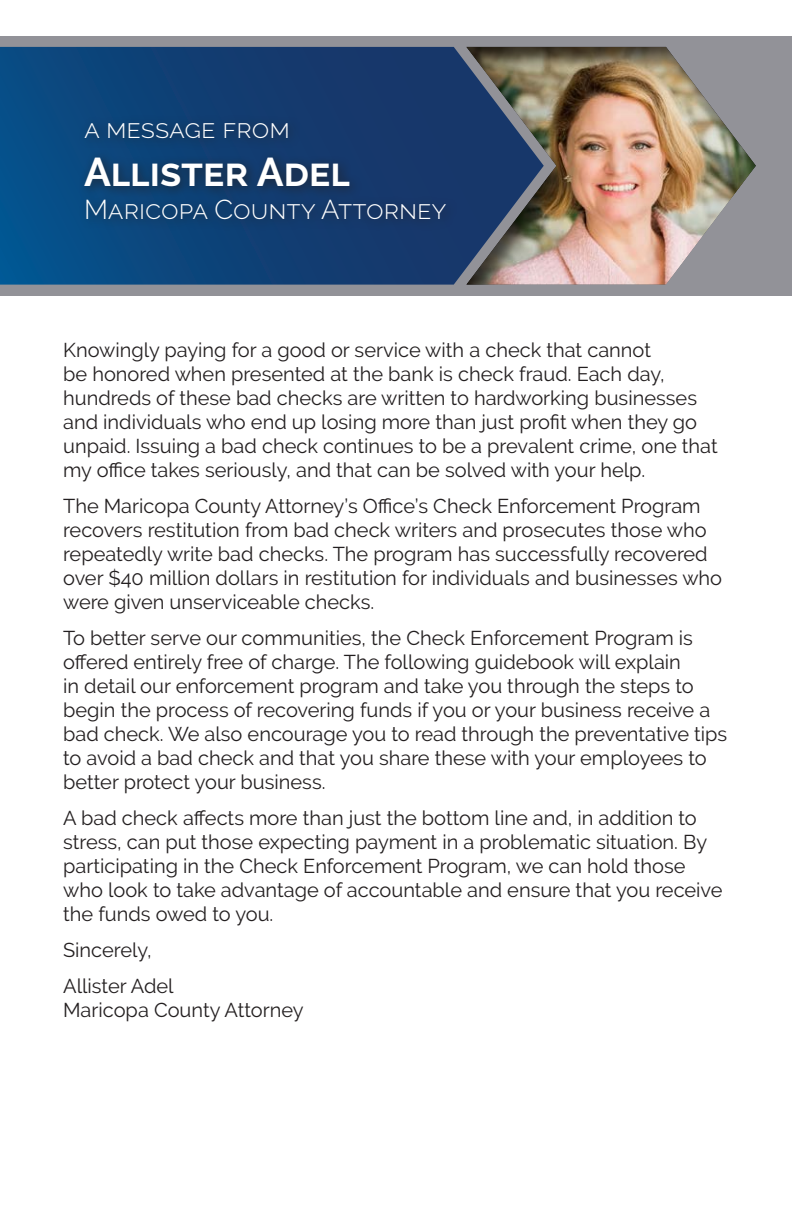
<style>
.page{position:relative;width:792px;height:1224px;background:#fff}
.page>*{position:absolute;margin:0;border:0;box-sizing:border-box;transform-origin:0 0}
.t1{font:700 40px "Raleway";color:#fff}
.t2{font:300 27.2px "Raleway";color:#fff}
.t3{font:20px/24px "Raleway";color:#231f20}
</style>
<div class="page">
<div style="left:0;top:36px;width:792px;height:260px;background:#929298"></div>
<svg style="left:0;top:47px;width:465px;height:238px;background:#0f4278"></svg>
<div style="left:465px;top:44px;width:292px;height:242px;background:#231f20;opacity:.75"></div>
<div style="left:78px;top:115px;width:381px;height:117px;background:#231f20;opacity:.75"></div>
<p class="t2" style="left:84px;top:113px;width:208px">a message from</p>
<p class="t1" style="left:84px;top:149px;width:267px">Allister Adel</p>
<p class="t2" style="left:84px;top:193px;width:364px">Maricopa County Attorney</p>
<p class="t3" style="left:63px;top:338px;width:656px">Knowingly paying for a good or service with a check that cannot<br>be honored when presented at the bank is check fraud. Each day, hundreds of these bad checks are written to hardworking businesses and individuals who end up losing more than just profit when they go unpaid. Issuing a bad check continues to be a prevalent crime, one that my office takes seriously, and that can be solved with your help.</p>
<p class="t3" style="left:63px;top:494px;width:661px">The Maricopa County Attorney’s Office’s Check Enforcement Program recovers restitution from bad check writers and prosecutes those who repeatedly write bad checks. The program has successfully recovered over $40 million dollars in restitution for individuals and businesses who were given unserviceable checks.</p>
<p class="t3" style="left:63px;top:626px;width:666px">To better serve our communities, the Check Enforcement Program is offered entirely free of charge. The following guidebook will explain<br>in detail our enforcement program and take you through the steps to begin the process of recovering funds if you or your business receive a bad check. We also encourage you to read through the preventative tips to avoid a bad check and that you share these with your employees to better protect your business.</p>
<p class="t3" style="left:63px;top:806px;width:661px">A bad check affects more than just the bottom line and, in addition to stress, can put those expecting payment in a problematic situation. By participating in the Check Enforcement Program, we can hold those who look to take advantage of accountable and ensure that you receive the funds owed to you.</p>
<p class="t3" style="left:63px;top:938px;width:90px">Sincerely,</p>
<p class="t3" style="left:63px;top:974px;width:242px">Allister Adel<br>Maricopa County Attorney</p>
</div>
